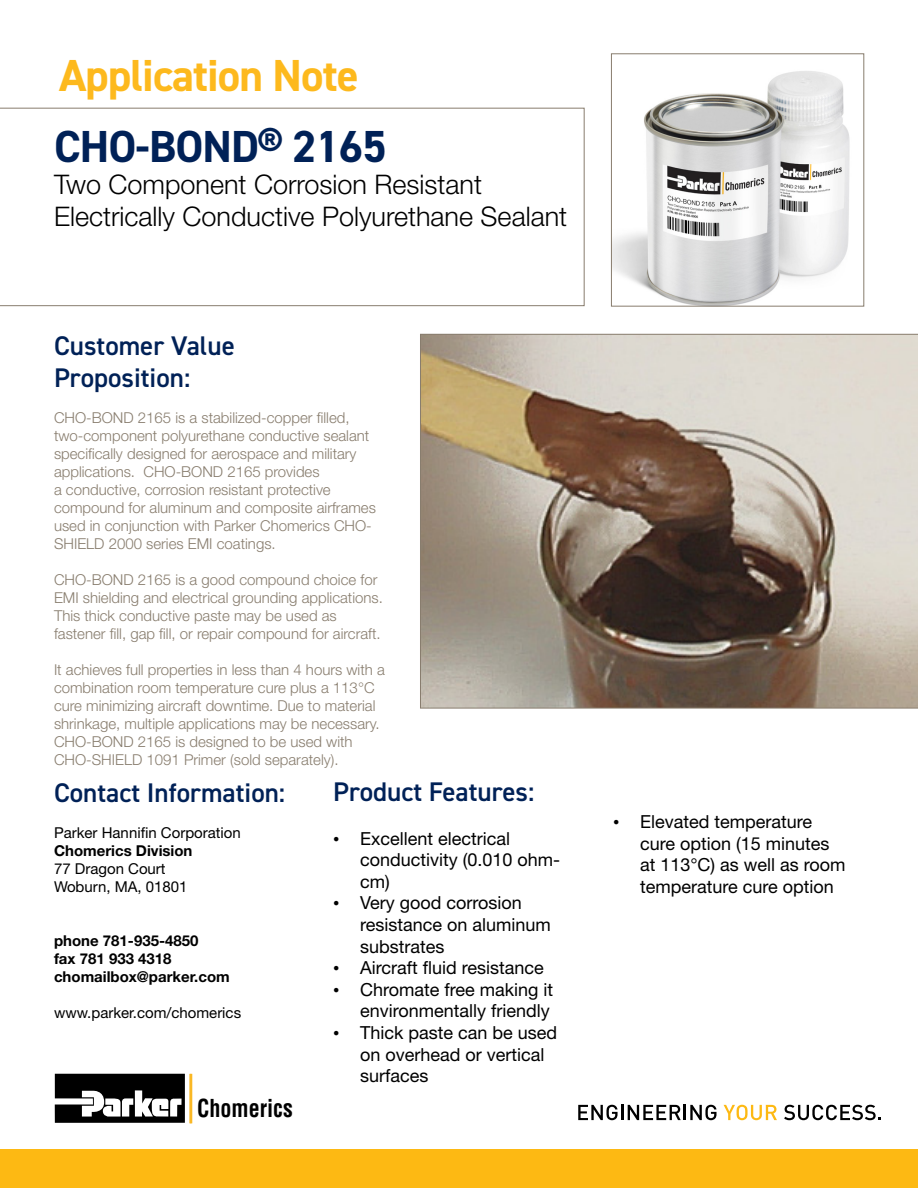
<style>
.page{position:relative;width:918px;height:1188px;background:#fff}
.page>*{position:absolute;margin:0;border:0;box-sizing:border-box;transform-origin:0 0}
.t1{font:700 45px "DIN2014";letter-spacing:-.02em;color:#fdb91d}
.t2{font:700 45px "DIN2014";letter-spacing:-.02em;color:#002157}
.t3{font:300 27px/32.4px "Helvetica Neue LT Std";color:#000}
.t4{font:600 27px/32.4px "DIN2014";color:#002157}
.t5{font:700 condensed 24.15px "Helvetica";color:#000;scale:.91 1}
.t6{font:18px/21.6px "Helvetica Neue LT Std";color:#000}
.t7{font:300 15px/18px "Helvetica Neue LT Std";color:#887d6e}
.t8{font:15px/18px "Helvetica Neue LT Std";color:#000}
.t9{font:700 15px/18px "Helvetica Neue LT Std";color:#000}
.s1{font-family:"Times New Roman"}
</style>
<div class="page">
<svg style="left:55px;top:1074px;width:130px;height:49px"></svg>
<hr style="left:189px;top:1074px;width:3px;height:49px;background:#fab825">
<div style="left:0;top:1150px;width:918px;height:38px;background:#fdb913"></div>
<svg style="left:578px;top:1105px;width:139px;height:15px"></svg>
<svg style="left:724px;top:1105px;width:53px;height:15px"></svg>
<svg style="left:784px;top:1105px;width:97px;height:15px"></svg>
<svg style="left:0;top:108px;width:585px;height:198px"></svg>
<img style="left:613px;top:71px;width:237px;height:234px">
<div style="left:611px;top:53px;width:253px;height:254px;border:1px solid #887d6e"></div>
<svg style="left:420px;top:334px;width:498px;height:374px;background:#a19385"></svg>
<h1 class="t1" style="left:59px;top:46px;width:301px">Application Note</h1>
<h1 class="t2" style="left:54px;top:117px;width:334px">CHO-BOND® 2165</h1>
<h2 class="t3" style="left:54px;top:168px;width:515px">Two Component Corrosion Resistant<br>Electrically Conductive Polyurethane Sealant</h2>
<h2 class="t4" style="left:54px;top:329px;width:182px">Customer Value<br>Proposition:</h2>
<p class="t7" style="left:54px;top:409px;width:323px">CHO-BOND 2165 is a stabilized-copper filled, two-component polyurethane conductive sealant specifically designed for aerospace and military applications. CHO-BOND 2165 provides<br>a conductive, corrosion resistant protective compound for aluminum and composite airframes used in conjunction with Parker Chomerics CHO-SHIELD 2000 series EMI coatings.</p>
<p class="t7" style="left:54px;top:571px;width:330px">CHO-BOND 2165 is a good compound choice for EMI shielding and electrical grounding applications.<br>This thick conductive paste may be used as fastener fill, gap fill, or repair compound for aircraft.</p>
<p class="t7" style="left:54px;top:661px;width:332px">It achieves full properties in less than 4 hours with a combination room temperature cure plus a 113°C cure minimizing aircraft downtime. Due to material shrinkage, multiple applications may be necessary.<br>CHO-BOND 2165 is designed to be used with CHO-SHIELD 1091 Primer (sold separately).</p>
<h2 class="t4" style="left:333px;top:775px;width:203px">Product Features:</h2>
<p class="t6" style="left:360px;top:827px;width:202px;text-indent:-27px"><span class="s1">•</span> Excellent electrical conductivity (0.010 ohm&shy;cm)</p>
<p class="t6" style="left:360px;top:892px;width:192px;text-indent:-27px"><span class="s1">•</span> Very good corrosion resistance on aluminum substrates</p>
<p class="t6" style="left:333px;top:957px;width:212px"><span class="s1">•</span> Aircraft fluid resistance</p>
<p class="t6" style="left:333px;top:978px;width:222px;text-align:right"><span class="s1">•</span> Chromate free making it environmentally friendly</p>
<p class="t6" style="left:360px;top:1022px;width:199px;text-indent:-27px"><span class="s1">•</span> Thick paste can be used on overhead or vertical surfaces</p>
<h2 class="t4" style="left:54px;top:776px;width:233px">Contact Information:</h2>
<p class="t8" style="left:54px;top:823px;width:188px">Parker Hannifin Corporation</p>
<p class="t9" style="left:54px;top:841px;width:140px">Chomerics Division</p>
<p class="t8" style="left:54px;top:859px;width:135px">77 Dragon Court<br>Woburn, MA, 01801</p>
<p class="t9" style="left:54px;top:931px;width:177px">phone 781-935-4850<br>fax 781 933 4318 chomailbox@parker.com</p>
<p class="t8" style="left:54px;top:1003px;width:189px">www.parker.com/chomerics</p>
<h3 class="t5" style="left:197px;top:1094px;width:107px">Chomerics</h3>
<p class="t6" style="left:640px;top:811px;width:207px;text-indent:-27px"><span class="s1">•</span> Elevated temperature cure option (15 minutes at 113°C) as well as room temperature cure option</p>
</div>
